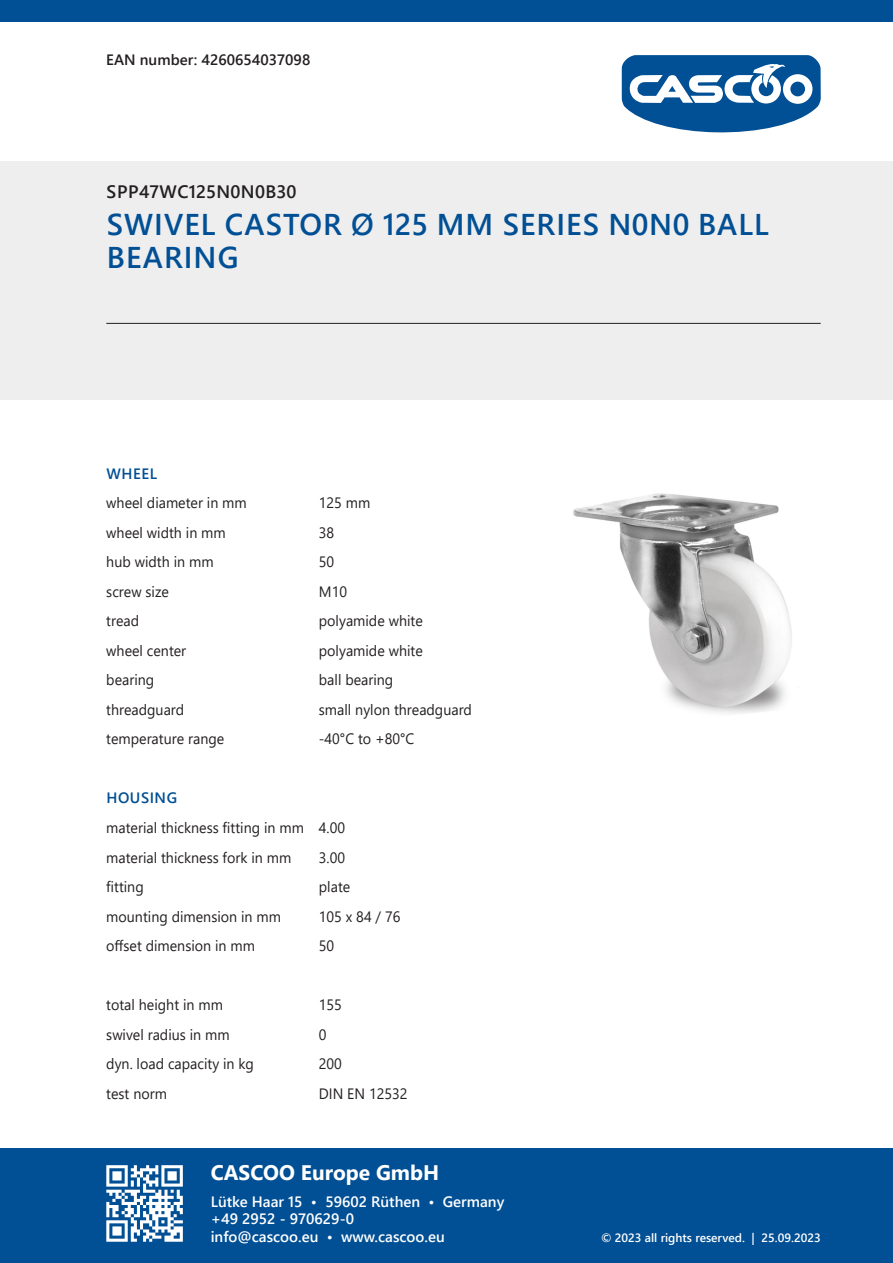
<style>
.page{position:relative;width:893px;height:1263px;background:#fff}
.page>*{position:absolute;margin:0;border:0;box-sizing:border-box;transform-origin:0 0}
.t1{font:600 30px/33px "Segoe UI";letter-spacing:.035em;color:#014f94}
.t2{font:700 21px "Segoe UI";color:#fff}
.t3{font:600 18px "Segoe UI";letter-spacing:.02em;color:#231f20}
.t4{font:15px "Segoe UI";color:#231f20;scale:.95 1}
.t5{font:600 15px/17.5px "Segoe UI";color:#fff}
.t6{font:600 15px "Segoe UI";color:#231f20}
.t7{font:600 15px "Segoe UI";letter-spacing:.035em;color:#014f94}
.t8{font:600 12px "Segoe UI";color:#fff}
</style>
<div class="page">
<img style="left:573px;top:493px;width:219px;height:221px">
<svg style="left:622px;top:55px;width:199px;height:78px"></svg>
<div style="left:0;top:162px;width:893px;height:238px;background:#eeeeef"></div>
<div style="left:0;top:1148px;width:893px;height:115px;background:#014f94"></div>
<div style="left:0;top:0;width:893px;height:21px;background:#014f94"></div>
<svg style="left:106px;top:1165px;width:77px;height:77px"></svg>
<hr style="left:106px;top:323px;width:715px;height:1px;background:#231f20">
<p class="t6" style="left:106px;top:45px;width:205px">EAN number: 4260654037098</p>
<p class="t3" style="left:107px;top:175px;width:191px">SPP47WC125N0N0B30</p>
<p class="t1" style="left:107px;top:206px;width:664px">SWIVEL CASTOR Ø 125 MM SERIES N0N0 BALL<br>BEARING</p>
<p class="t7" style="left:107px;top:459px;width:52px">WHEEL</p>
<p class="t4" style="left:106px;top:489px;width:149px">wheel diameter in mm</p>
<p class="t4" style="left:319px;top:489px;width:56px">125 mm</p>
<p class="t4" style="left:106px;top:518px;width:127px">wheel width in mm</p>
<p class="t4" style="left:319px;top:518px;width:18px">38</p>
<p class="t4" style="left:106px;top:548px;width:114px">hub width in mm</p>
<p class="t4" style="left:319px;top:548px;width:18px">50</p>
<p class="t4" style="left:106px;top:577px;width:67px">screw size</p>
<p class="t4" style="left:319px;top:577px;width:31px">M10</p>
<p class="t4" style="left:106px;top:607px;width:36px">tread</p>
<p class="t4" style="left:319px;top:607px;width:111px">polyamide white</p>
<p class="t4" style="left:106px;top:636px;width:86px">wheel center</p>
<p class="t4" style="left:319px;top:636px;width:111px">polyamide white</p>
<p class="t4" style="left:106px;top:666px;width:52px">bearing</p>
<p class="t4" style="left:319px;top:666px;width:80px">ball bearing</p>
<p class="t4" style="left:106px;top:695px;width:84px">threadguard</p>
<p class="t4" style="left:319px;top:695px;width:163px">small nylon threadguard</p>
<p class="t4" style="left:106px;top:725px;width:126px">temperature range</p>
<p class="t4" style="left:319px;top:725px;width:102px">-40°C to +80°C</p>
<p class="t7" style="left:107px;top:784px;width:72px">HOUSING</p>
<p class="t4" style="left:106px;top:813px;width:253px">material thickness fitting in mm 4.00</p>
<p class="t4" style="left:106px;top:843px;width:196px">material thickness fork in mm</p>
<p class="t4" style="left:319px;top:843px;width:29px">3.00</p>
<p class="t4" style="left:106px;top:872px;width:41px">fitting</p>
<p class="t4" style="left:319px;top:872px;width:35px">plate</p>
<p class="t4" style="left:106px;top:902px;width:185px">mounting dimension in mm</p>
<p class="t4" style="left:319px;top:902px;width:87px">105 x 84 / 76</p>
<p class="t4" style="left:106px;top:931px;width:158px">offset dimension in mm</p>
<p class="t4" style="left:319px;top:931px;width:18px">50</p>
<p class="t4" style="left:106px;top:990px;width:124px">total height in mm</p>
<p class="t4" style="left:319px;top:990px;width:26px">155</p>
<p class="t4" style="left:106px;top:1020px;width:131px">swivel radius in mm</p>
<p class="t4" style="left:319px;top:1020px;width:10px">0</p>
<p class="t4" style="left:106px;top:1049px;width:157px">dyn. load capacity in kg</p>
<p class="t4" style="left:319px;top:1049px;width:26px">200</p>
<p class="t4" style="left:106px;top:1079px;width:65px">test norm</p>
<p class="t4" style="left:319px;top:1079px;width:95px">DIN EN 12532</p>
<p class="t2" style="left:211px;top:1153px;width:230px">CASCOO Europe GmbH</p>
<p class="t5" style="left:211px;top:1191px;width:295px">Lütke Haar 15 • 59602 Rüthen • Germany +49 2952 - 970629-0<br>info@cascoo.eu • www.cascoo.eu</p>
<p class="t8" style="left:601px;top:1226px;width:221px">© 2023 all rights reserved. | 25.09.2023</p>
</div>
